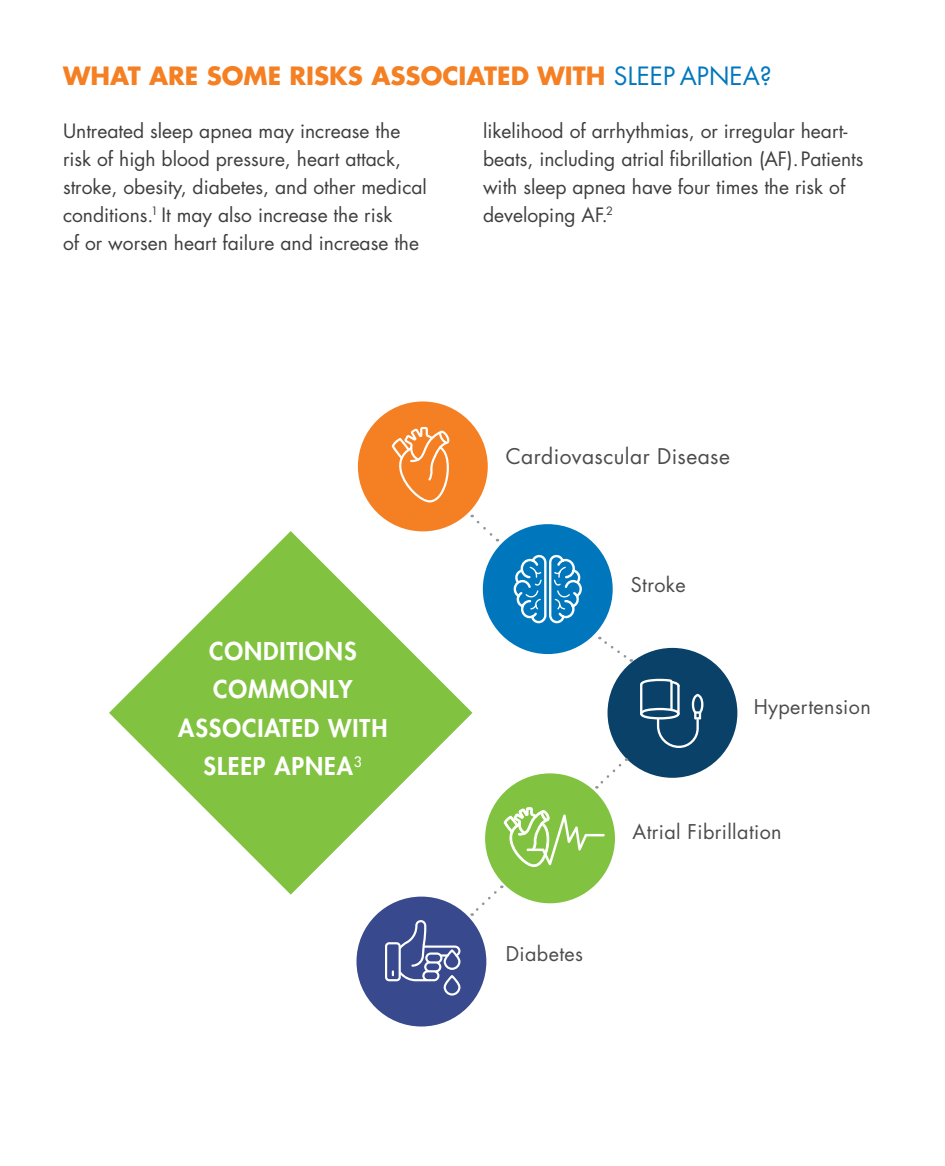
<style>
.page{position:relative;width:945px;height:1166px;background:#fff}
.page>*{position:absolute;margin:0;border:0;box-sizing:border-box;transform-origin:0 0}
.t1{font:700 24.5px "Futura Std";color:#f58023}
.t2{font:800 23.97px/38.7px "Futura Std";letter-spacing:.04em;color:#fff;text-align:center}
.t3{font:21px "Futura Std";letter-spacing:.02em;color:#4c4c4c}
.t4{font:19.78px "Futura Std";letter-spacing:.02em;color:#4c4c4c}
.t5{font:19.25px/28px "Futura Std";color:#3e3e3f}
.s1{font-weight:400;color:#0077bd}
</style>
<div class="page">
<svg style="left:109px;top:531px;width:363px;height:363px;fill:#81c340"></svg>
<div style="left:483px;top:524px;width:130px;height:130px;background:#0077bd;border-radius:50%"></div>
<div style="left:485px;top:773px;width:130px;height:130px;background:#81c340;border-radius:50%"></div>
<svg style="left:513px;top:554px;width:69px;height:70px"></svg>
<div style="left:358px;top:401px;width:130px;height:130px;background:#f58023;border-radius:50%"></div>
<div style="left:357px;top:896px;width:129px;height:130px;background:#38498d;border-radius:50%"></div>
<div style="left:608px;top:648px;width:129px;height:129px;background:#094169;border-radius:50%"></div>
<svg style="left:640px;top:678px;width:63px;height:70px"></svg>
<svg style="left:392px;top:427px;width:58px;height:75px"></svg>
<svg style="left:385px;top:920px;width:75px;height:75px"></svg>
<svg style="left:472px;top:514px;width:26px;height:27px"></svg>
<svg style="left:599px;top:636px;width:33px;height:26px"></svg>
<svg style="left:596px;top:758px;width:31px;height:30px"></svg>
<svg style="left:471px;top:885px;width:31px;height:30px"></svg>
<svg style="left:503px;top:807px;width:102px;height:60px"></svg>
<p class="t1" style="left:63px;top:59px;width:710px">WHAT ARE SOME RISKS ASSOCIATED WITH <span class="s1">SLEEP APNEA?</span></p>
<p class="t5" style="left:63px;top:117px;width:365px">Untreated sleep apnea may increase the risk of high blood pressure, heart attack, stroke, obesity, diabetes, and other medical conditions.<sup>1</sup> It may also increase the risk<br>of or worsen heart failure and increase the</p>
<p class="t5" style="left:483px;top:117px;width:382px">likelihood of arrhythmias, or irregular heart&shy;beats, including atrial fibrillation (AF). Patients with sleep apnea have four times the risk of developing AF.<sup>2</sup></p>
<p class="t3" style="left:506px;top:442px;width:226px">Cardiovascular Disease</p>
<p class="t2" style="left:178px;top:631px;width:211px">CONDITIONS<br>COMMONLY<br>ASSOCIATED WITH<br>SLEEP APNEA<sup>3</sup></p>
<p class="t4" style="left:506px;top:940px;width:79px">Diabetes</p>
<p class="t4" style="left:631px;top:572px;width:57px">Stroke</p>
<p class="t4" style="left:754px;top:694px;width:119px">Hypertension</p>
<p class="t4" style="left:632px;top:819px;width:151px">Atrial Fibrillation</p>
</div>
